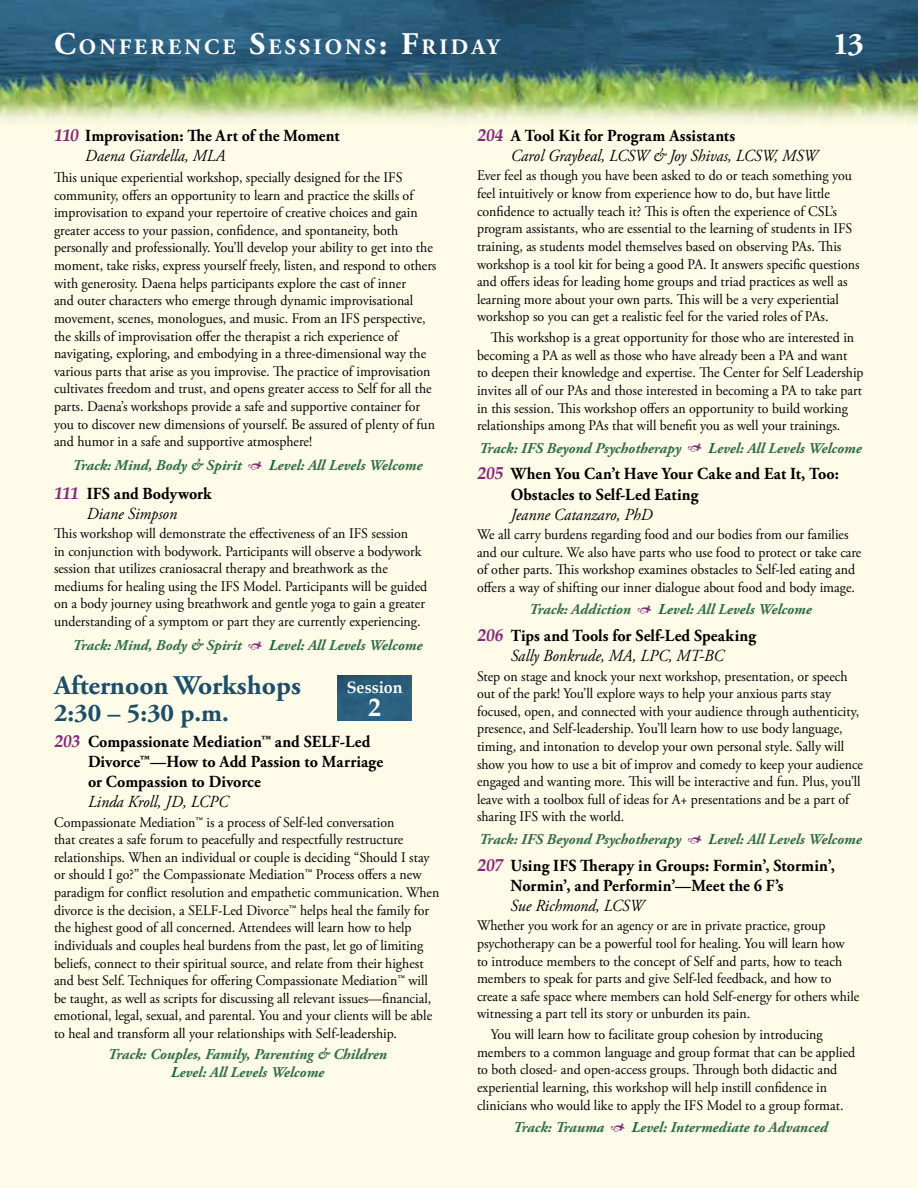
<style>
.page{position:relative;width:918px;height:1188px;background:#fff}
.page>*{position:absolute;margin:0;border:0;box-sizing:border-box;transform-origin:0 0}
.t1{font:700 31.5px "Adobe Garamond Pro";color:#fff}
.t2{font:700 27px "Adobe Garamond Pro";color:#1d4e68}
.t3{font:700 25.5px "Adobe Garamond Pro";color:#1d4e68}
.t4{font:700 25.5px "Book Antiqua";color:#fff}
.t5{font:700 22.05px "Adobe Garamond Pro";letter-spacing:.145em;color:#fff}
.t6{font:700 16.8px/20.2px "Adobe Garamond Pro";letter-spacing:.005em;color:#000;scale:.95 1}
.t7{font:italic 16.8px/20.2px "Adobe Garamond Pro";color:#000;scale:.95 1}
.t8{font:700 16.5px "Book Antiqua";color:#fff}
.t9{font:italic 700 15px/18px "Adobe Garamond Pro";color:#316d41;text-align:center}
.t10{font:14.7px/17.5px "Adobe Garamond Pro";color:#000;scale:.95 1}
.s1{font-size:31.5px}
.s2{font-family:"Book Antiqua";font-size:17.25px;color:#832b78}
.s3{font-weight:400;font-style:italic}
.s4{color:#106336}
.s5{font-family:"Book Antiqua";font-weight:700;font-style:normal;font-size:17.25px;color:#832b78}
.s6{font-weight:700;font-style:normal}
</style>
<div class="page">
<img style="left:0;top:0;width:918px;height:1188px">
<img style="left:337px;top:676px;width:75px;height:44px">
<svg style="left:249px;top:461px;width:13px;height:9px"></svg>
<svg style="left:249px;top:641px;width:13px;height:8px"></svg>
<svg style="left:688px;top:444px;width:14px;height:8px"></svg>
<svg style="left:638px;top:605px;width:14px;height:9px"></svg>
<svg style="left:688px;top:835px;width:14px;height:8px"></svg>
<svg style="left:611px;top:1123px;width:14px;height:8px"></svg>
<h3 class="t5" style="left:54px;top:34px;width:447px"><span class="s1">C</span>ONFERENCE <span class="s1">S</span>ESS IONS<span class="s1">: F</span>RIDAY</h3>
<h1 class="t1" style="left:833px;top:26px;width:33px">13</h1>
<p class="t6" style="left:85px;top:126px;width:269px;text-indent:-31px"><span class="s2">110</span> Improvisation: The Art of the Moment<br><span class="s3">Daena Giardella, MLA</span></p>
<p class="t10" style="left:54px;top:169px;width:404px">This unique experiential workshop, specially designed for the IFS community, offers an opportunity to learn and practice the skills of improvisation to expand your repertoire of creative choices and gain greater access to your passion, confidence, and spontaneity, both personally and professionally. You’ll develop your ability to get into the moment, take risks, express yourself freely, listen, and respond to others with generosity. Daena helps participants explore the cast of inner<br>and outer characters who emerge through dynamic improvisational movement, scenes, monologues, and music. From an IFS perspective, the skills of improvisation offer the therapist a rich experience of navigating, exploring, and embodying in a three-dimensional way the various parts that arise as you improvise. The practice of improvisation cultivates freedom and trust, and opens greater access to Self for all the parts. Daena’s workshops provide a safe and supportive container for you to discover new dimensions of yourself. Be assured of plenty of fun and humor in a safe and supportive atmosphere!</p>
<p class="t9" style="left:73px;top:457px;width:171px">Track: Mind, Body &amp; Spirit</p>
<p class="t9" style="left:269px;top:457px;width:155px"><span class="s4">L</span>evel: All Levels Welcome</p>
<p class="t6" style="left:54px;top:483px;width:168px;text-align:center"><span class="s2">111</span> IFS and Bodywork<br><span class="s3">Diane Simpson</span></p>
<p class="t10" style="left:54px;top:525px;width:394px">This workshop will demonstrate the effectiveness of an IFS session<br>in conjunction with bodywork. Participants will observe a bodywork session that utilizes craniosacral therapy and breathwork as the mediums for healing using the IFS Model. Participants will be guided on a body journey using breathwork and gentle yoga to gain a greater understanding of a symptom or part they are currently experiencing.</p>
<p class="t9" style="left:73px;top:637px;width:171px">Track: Mind, Body &amp; Spirit</p>
<p class="t9" style="left:269px;top:637px;width:155px"><span class="s4">L</span>evel: All Levels Welcome</p>
<h2 class="t2" style="left:54px;top:669px;width:248px">Afternoon Workshops</h2>
<h3 class="t3" style="left:54px;top:698px;width:177px">2:30 – 5:30 p.m.</h3>
<p class="t6" style="left:88px;top:732px;width:312px;text-indent:-34px"><span class="s2">203</span> Compassionate Mediation™ and SELF-Led<br>Divorce™—How to Add Passion to Marriage or Compassion to Divorce</p>
<p class="t7" style="left:88px;top:792px;width:149px">Linda Kroll, JD, LCPC</p>
<p class="t10" style="left:54px;top:814px;width:407px">Compassionate Mediation™ is a process of Self-led conversation<br>that creates a safe forum to peacefully and respectfully restructure relationships. When an individual or couple is deciding “Should I stay or should I go?” the Compassionate Mediation™ Process offers a new paradigm for conflict resolution and empathetic communication. When divorce is the decision, a SELF-Led Divorce™ helps heal the family for the highest good of all concerned. Attendees will learn how to help individuals and couples heal burdens from the past, let go of limiting beliefs, connect to their spiritual source, and relate from their highest and best Self. Techniques for offering Compassionate Mediation™ will be taught, as well as scripts for discussing all relevant issues—financial, emotional, legal, sexual, and parental. You and your clients will be able to heal and transform all your relationships with Self-leadership.</p>
<p class="t9" style="left:108px;top:1046px;width:281px">Track: Couples, Family, Parenting &amp; Children<br><span class="s4">L</span>evel: All Levels Welcome</p>
<p class="t8" style="left:347px;top:678px;width:57px">Session</p>
<h3 class="t4" style="left:368px;top:692px;width:14px">2</h3>
<p class="t7" style="left:511px;top:126px;width:324px;text-indent:-34px"><span class="s5">204</span> <span class="s6">A Tool Kit for Program Assistants<br></span>Carol Graybeal, LCSW &amp; Joy Shivas, LCSW, MSW</p>
<p class="t10" style="left:477px;top:168px;width:404px">Ever feel as though you have been asked to do or teach something you feel intuitively or know from experience how to do, but have little confidence to actually teach it? This is often the experience of CSL’s program assistants, who are essential to the learning of students in IFS training, as students model themselves based on observing PAs. This workshop is a tool kit for being a good PA. It answers specific questions and offers ideas for leading home groups and triad practices as well as learning more about your own parts. This will be a very experiential workshop so you can get a realistic feel for the varied roles of PAs.</p>
<p class="t10" style="left:477px;top:329px;width:408px;text-indent:14px">This workshop is a great opportunity for those who are interested in becoming a PA as well as those who have already been a PA and want<br>to deepen their knowledge and expertise. The Center for Self Leadership invites all of our PAs and those interested in becoming a PA to take part in this session. This workshop offers an opportunity to build working relationships among PAs that will benefit you as well your trainings.</p>
<p class="t9" style="left:479px;top:439px;width:204px">Track: IFS Beyond Psychotherapy</p>
<p class="t9" style="left:708px;top:439px;width:155px"><span class="s4">L</span>evel: All Levels Welcome</p>
<p class="t6" style="left:511px;top:464px;width:347px;text-indent:-34px"><span class="s2">205</span> When You Can’t Have Your Cake and Eat It, Too:<br>Obstacles to Self-Led Eating</p>
<p class="t7" style="left:511px;top:505px;width:151px">Jeanne Catanzaro, PhD</p>
<p class="t10" style="left:477px;top:526px;width:406px">We all carry burdens regarding food and our bodies from our families and our culture. We also have parts who use food to protect or take care of other parts. This workshop examines obstacles to Self-led eating and offers a way of shifting our inner dialogue about food and body image.</p>
<p class="t9" style="left:529px;top:601px;width:103px">Track: Addiction</p>
<p class="t9" style="left:658px;top:601px;width:155px"><span class="s4">L</span>evel: All Levels Welcome</p>
<p class="t6" style="left:477px;top:626px;width:295px;text-align:center"><span class="s2">206</span> Tips and Tools for Self-Led Speaking<br><span class="s3">Sally Bonkrude, MA, LPC, MT-BC</span></p>
<p class="t10" style="left:477px;top:668px;width:408px">Step on stage and knock your next workshop, presentation, or speech out of the park! You’ll explore ways to help your anxious parts stay focused, open, and connected with your audience through authenticity, presence, and Self-leadership. You’ll learn how to use body language, timing, and intonation to develop your own personal style. Sally will show you how to use a bit of improv and comedy to keep your audience engaged and wanting more. This will be interactive and fun. Plus, you’ll leave with a toolbox full of ideas for A+ presentations and be a part of sharing IFS with the world.</p>
<p class="t9" style="left:479px;top:831px;width:204px">Track: IFS Beyond Psychotherapy</p>
<p class="t9" style="left:708px;top:831px;width:155px"><span class="s4">L</span>evel: All Levels Welcome</p>
<p class="t6" style="left:511px;top:856px;width:343px;text-indent:-34px"><span class="s2">207</span> Using IFS Therapy in Groups: Formin’, Stormin’,<br>Normin’, and Performin’—Meet the 6 F’s</p>
<p class="t7" style="left:511px;top:896px;width:142px">Sue Richmond, LCSW</p>
<p class="t10" style="left:477px;top:917px;width:404px">Whether you work for an agency or are in private practice, group psychotherapy can be a powerful tool for healing. You will learn how<br>to introduce members to the concept of Self and parts, how to teach members to speak for parts and give Self-led feedback, and how to create a safe space where members can hold Self-energy for others while witnessing a part tell its story or unburden its pain.</p>
<p class="t10" style="left:477px;top:1026px;width:400px;text-indent:14px">You will learn how to facilitate group cohesion by introducing members to a common language and group format that can be applied to both closed- and open-access groups. Through both didactic and experiential learning, this workshop will help instill confidence in clinicians who would like to apply the IFS Model to a group format.</p>
<p class="t9" style="left:513px;top:1119px;width:92px">Track: Trauma</p>
<p class="t9" style="left:631px;top:1119px;width:198px"><span class="s4">L</span>evel: Intermediate to Advanced</p>
</div>
